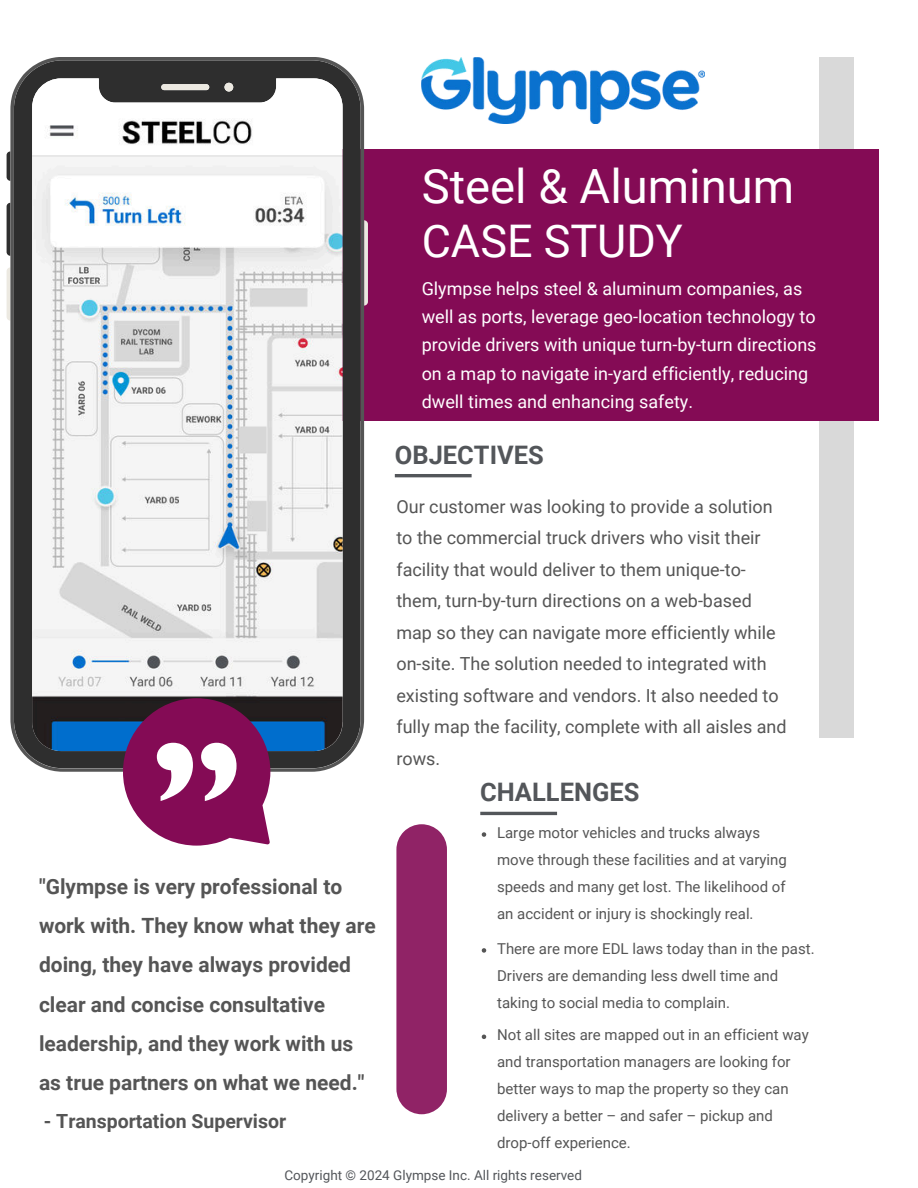
<style>
.page{position:relative;width:918px;height:1188px;background:#fff}
.page>*{position:absolute;margin:0;border:0;box-sizing:border-box;transform-origin:0 0}
.t1{font:47.25px "Roboto";color:#fff}
.t2{font:45px "Roboto";color:#fff}
.t3{font:700 25.5px "Roboto";color:#53565a}
.t4{font:700 21px/39.3px "Roboto";color:#555}
.t5{font:700 19.5px "Roboto";color:#555}
.t6{font:18px/31.5px "Roboto";color:#555}
.t7{font:18px/28.2px "Roboto";color:#fff}
.t8{font:15px/27px "Roboto";color:#555}
.t9{font:13.5px "Roboto";color:#53565a}
</style>
<div class="page">
<div style="left:819px;top:57px;width:35px;height:681px;background:#d9d9d9"></div>
<div style="left:39px;top:149px;width:840px;height:272px;background:#840b55"></div>
<svg style="left:7px;top:151px;width:3px;height:30px"></svg>
<svg style="left:7px;top:203px;width:3px;height:53px"></svg>
<svg style="left:7px;top:267px;width:3px;height:54px"></svg>
<svg style="left:364px;top:220px;width:4px;height:86px"></svg>
<svg style="left:10px;top:57px;width:354px;height:715px"></svg>
<hr style="left:395px;top:474px;width:77px;height:3px;background:#53565a">
<svg style="left:123px;top:698px;width:147px;height:148px"></svg>
<svg style="left:396px;top:824px;width:51px;height:290px;background:#96306f"></svg>
<hr style="left:480px;top:812px;width:77px;height:3px;background:#53565a">
<img style="left:422px;top:57px;width:282px;height:67px">
<svg style="left:482px;top:832px;width:4px;height:5px"></svg>
<svg style="left:482px;top:948px;width:4px;height:5px"></svg>
<svg style="left:482px;top:1035px;width:4px;height:4px"></svg>
<h1 class="t1" style="left:422px;top:153px;width:374px">Steel &amp; Aluminum</h1>
<h2 class="t2" style="left:422px;top:210px;width:263px">CASE STUDY</h2>
<p class="t7" style="left:422px;top:274px;width:396px">Glympse helps steel &amp; aluminum companies, as well as ports, leverage geo-location technology to provide drivers with unique turn-by-turn directions on a map to navigate in-yard efficiently, reducing dwell times and enhancing safety.</p>
<h3 class="t3" style="left:395px;top:437px;width:150px">OBJECTIVES</h3>
<p class="t6" style="left:396px;top:490px;width:392px">Our customer was looking to provide a solution to the commercial truck drivers who visit their facility that would deliver to them unique-to&shy;them, turn-by-turn directions on a web-based map so they can navigate more efficiently while on-site. The solution needed to integrated with existing software and vendors. It also needed to fully map the facility, complete with all aisles and rows.</p>
<h3 class="t3" style="left:480px;top:775px;width:161px">CHALLENGES</h3>
<p class="t8" style="left:497px;top:819px;width:291px">Large motor vehicles and trucks always move through these facilities and at varying speeds and many get lost. The likelihood of an accident or injury is shockingly real.</p>
<h3 class="t4" style="left:39px;top:866px;width:338px">"Glympse is very professional to work with. They know what they are doing, they have always provided clear and concise consultative leadership, and they work with us as true partners on what we need."</h3>
<h3 class="t5" style="left:44px;top:1107px;width:244px">- Transportation Supervisor</h3>
<p class="t8" style="left:497px;top:934px;width:319px">There are more EDL laws today than in the past.<br>Drivers are demanding less dwell time and taking to social media to complain.</p>
<p class="t8" style="left:497px;top:1021px;width:313px">Not all sites are mapped out in an efficient way and transportation managers are looking for better ways to map the property so they can delivery a better – and safer – pickup and drop-off experience.</p>
<p class="t9" style="left:285px;top:1166px;width:299px">Copyright © 2024 Glympse Inc. All rights reserved</p>
</div>
